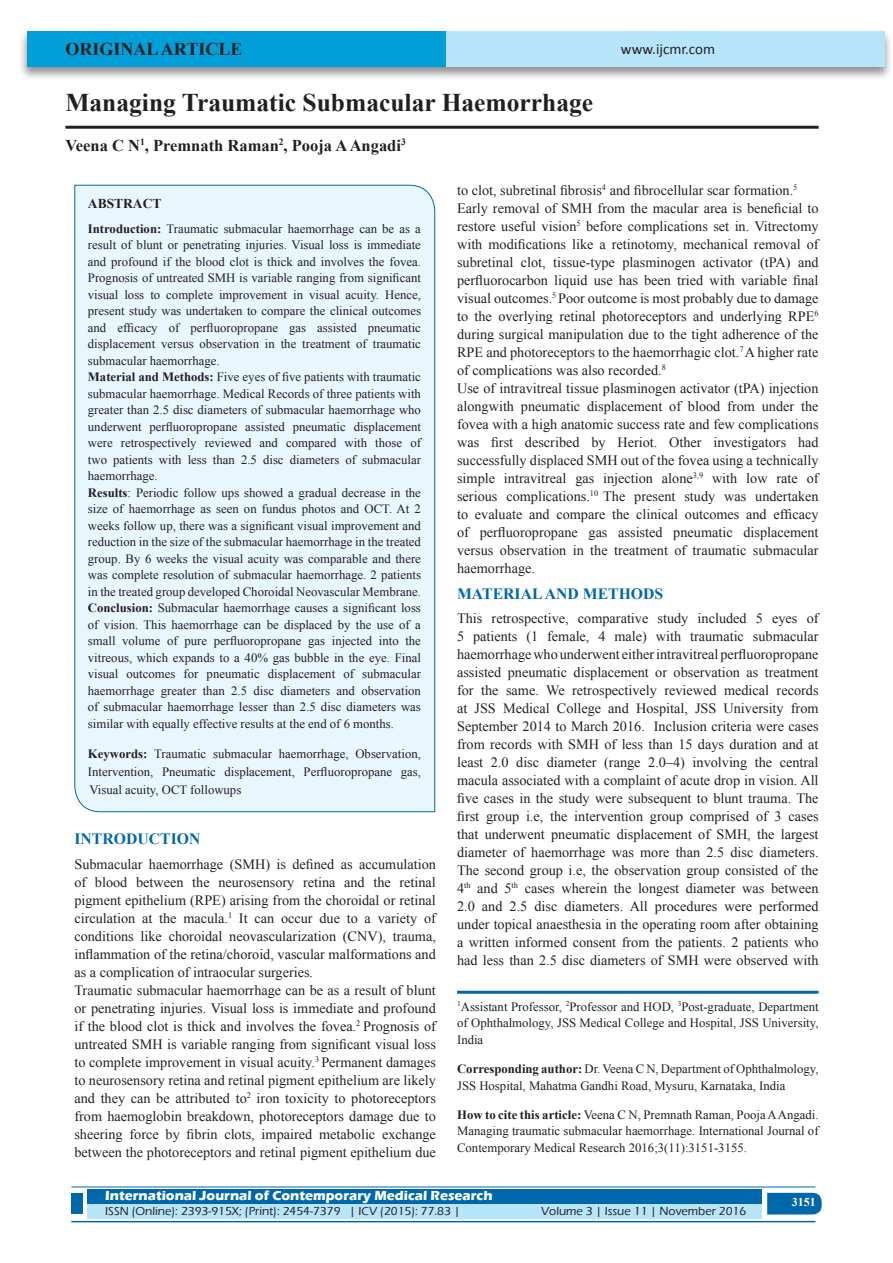
<style>
.page{position:relative;width:893px;height:1263px;background:#fff}
.page>*{position:absolute;margin:0;border:0;box-sizing:border-box;transform-origin:0 0}
.A_Title_New{font:700 25.5px "Times New Roman";color:#231f20}
.AT_new{font:700 18px "Times New Roman";color:#231f20}
.AU-New{font:700 16.5px "Times New Roman";color:#231f20}
.t1{font:700 15.75px "Times New Roman";color:#0067aa}
.t2{font:15px "Calibri";color:#231f20}
.TX_New{font:14.25px/18px "Times New Roman";color:#231f20;text-align:justify}
.t3{font:700 13.5px "Eras ITC";color:#fff}
.t4{font:700 13.5px "Times New Roman";color:#231f20}
.HTC_new{font:12.75px/16.5px "Times New Roman";color:#231f20;text-align:justify}
.Affi_New{font:12.75px/16.5px "Times New Roman";color:#231f20;text-align:justify}
.Corresponding{font:12.75px/16.5px "Times New Roman";color:#231f20}
.t5{font:500 12px "Eras ITC";color:#231f20}
.t6{font:700 12px "Times New Roman";color:#fff}
.s1{font-weight:700}
</style>
<div class="page">
<div style="left:19px;top:29px;width:874px;height:52px;background:#231f20;opacity:.5"></div>
<div style="left:27px;top:31px;width:858px;height:35px;background:#b6e4f9"></div>
<div style="left:27px;top:31px;width:419px;height:35px;background:#009fda"></div>
<div style="left:87px;top:1189px;width:674px;height:15px;background:#0067aa"></div>
<div style="left:87px;top:1204px;width:674px;height:15px;background:#b6e4f9"></div>
<svg style="left:767px;top:1193px;width:55px;height:21px"></svg>
<hr style="left:71px;top:1186px;width:744px;height:1px;background:#0067aa">
<hr style="left:71px;top:1221px;width:744px;height:1px;background:#0067aa">
<div style="left:71px;top:1193px;width:12px;height:21px;background:#0067aa"></div>
<hr style="left:65px;top:126px;width:754px;height:3px;background:#231f20">
<div style="left:74px;top:184px;width:361px;height:628px;background:#e8f6fd"></div>
<hr style="left:457px;top:991px;width:362px;height:3px;background:#0067aa">
<p class="AT_new" style="left:65px;top:36px;width:178px">ORIGINAL ARTICLE</p>
<p class="A_Title_New" style="left:65px;top:85px;width:529px">Managing Traumatic Submacular Haemorrhage</p>
<p class="AU-New" style="left:65px;top:134px;width:342px">Veena C N<sup>1</sup>, Premnath Raman<sup>2</sup>, Pooja A Angadi<sup>3</sup></p>
<p class="t2" style="left:621px;top:40px;width:96px">www.ijcmr.com</p>
<p class="t4" style="left:88px;top:194px;width:75px">ABSTRACT</p>
<p class="HTC_new" style="left:88px;top:220px;width:335px;text-align:left"><span class="s1">Introduction:</span> Traumatic submacular haemorrhage can be as a result of blunt or penetrating injuries. Visual loss is immediate and profound if the blood clot is thick and involves the fovea.<br>Prognosis of untreated SMH is variable ranging from significant visual loss to complete improvement in visual acuity. Hence, present study was undertaken to compare the clinical outcomes and efficacy of perfluoropropane gas assisted pneumatic displacement versus observation in the treatment of traumatic submacular haemorrhage.<br><span class="s1">Material and Methods:</span> Five eyes of five patients with traumatic submacular haemorrhage. Medical Records of three patients with greater than 2.5 disc diameters of submacular haemorrhage who underwent perfluoropropane assisted pneumatic displacement were retrospectively reviewed and compared with those of two patients with less than 2.5 disc diameters of submacular haemorrhage.<br><span class="s1">Results</span>: Periodic follow ups showed a gradual decrease in the size of haemorrhage as seen on fundus photos and OCT. At 2 weeks follow up, there was a significant visual improvement and reduction in the size of the submacular haemorrhage in the treated group. By 6 weeks the visual acuity was comparable and there was complete resolution of submacular haemorrhage. 2 patients in the treated group developed Choroidal Neovascular Membrane.<br><span class="s1">Conclusion:</span> Submacular haemorrhage causes a significant loss of vision. This haemorrhage can be displaced by the use of a small volume of pure perfluoropropane gas injected into the vitreous, which expands to a 40% gas bubble in the eye. Final visual outcomes for pneumatic displacement of submacular haemorrhage greater than 2.5 disc diameters and observation of submacular haemorrhage lesser than 2.5 disc diameters was similar with equally effective results at the end of 6 months.</p>
<p class="HTC_new" style="left:88px;top:745px;width:335px;line-height:18px"><span class="s1">Keywords:</span> Traumatic submacular haemorrhage, Observation, Intervention, Pneumatic displacement, Perfluoropropane gas, Visual acuity, OCT followups</p>
<h1 class="t1" style="left:74px;top:828px;width:127px">INTRODUCTION</h1>
<p class="TX_New" style="left:74px;top:855px;width:363px">Submacular haemorrhage (SMH) is defined as accumulation of blood between the neurosensory retina and the retinal pigment epithelium (RPE) arising from the choroidal or retinal circulation at the macula.<sup>1</sup> It can occur due to a variety of conditions like choroidal neovascularization (CNV), trauma, inflammation of the retina/choroid, vascular malformations and as a complication of intraocular surgeries.</p>
<p class="TX_New" style="left:74px;top:981px;width:363px">Traumatic submacular haemorrhage can be as a result of blunt or penetrating injuries. Visual loss is immediate and profound if the blood clot is thick and involves the fovea.<sup>2</sup> Prognosis of untreated SMH is variable ranging from significant visual loss to complete improvement in visual acuity.<sup>3</sup> Permanent damages to neurosensory retina and retinal pigment epithelium are likely and they can be attributed to<sup>2</sup> iron toxicity to photoreceptors from haemoglobin breakdown, photoreceptors damage due to sheering force by fibrin clots, impaired metabolic exchange between the photoreceptors and retinal pigment epithelium due</p>
<p class="TX_New" style="left:457px;top:181px;width:342px">to clot, subretinal fibrosis<sup>4</sup> and fibrocellular scar formation.<sup>5</sup></p>
<p class="TX_New" style="left:457px;top:199px;width:363px">Early removal of SMH from the macular area is beneficial to restore useful vision<sup>5</sup> before complications set in. Vitrectomy with modifications like a retinotomy, mechanical removal of subretinal clot, tissue-type plasminogen activator (tPA) and perfluorocarbon liquid use has been tried with variable final visual outcomes.<sup>5</sup> Poor outcome is most probably due to damage to the overlying retinal photoreceptors and underlying RPE<sup>6 </sup>during surgical manipulation due to the tight adherence of the RPE and photoreceptors to the haemorrhagic clot.<sup>7</sup> A higher rate of complications was also recorded.<sup>8</sup></p>
<p class="TX_New" style="left:457px;top:379px;width:363px">Use of intravitreal tissue plasminogen activator (tPA) injection alongwith pneumatic displacement of blood from under the fovea with a high anatomic success rate and few complications was first described by Heriot. Other investigators had successfully displaced SMH out of the fovea using a technically simple intravitreal gas injection alone<sup>3,9</sup> with low rate of serious complications.<sup>10</sup> The present study was undertaken to evaluate and compare the clinical outcomes and efficacy of perfluoropropane gas assisted pneumatic displacement versus observation in the treatment of traumatic submacular haemorrhage.</p>
<h1 class="t1" style="left:457px;top:582px;width:208px">MATERIAL AND METHODS</h1>
<p class="TX_New" style="left:457px;top:609px;width:363px">This retrospective, comparative study included 5 eyes of 5 patients (1 female, 4 male) with traumatic submacular haemorrhage who underwent either intravitreal perfluoropropane assisted pneumatic displacement or observation as treatment for the same. We retrospectively reviewed medical records at JSS Medical College and Hospital, JSS University from September 2014 to March 2016. Inclusion criteria were cases from records with SMH of less than 15 days duration and at least 2.0 disc diameter (range 2.0–4) involving the central macula associated with a complaint of acute drop in vision. All five cases in the study were subsequent to blunt trauma. The first group i.e, the intervention group comprised of 3 cases that underwent pneumatic displacement of SMH, the largest diameter of haemorrhage was more than 2.5 disc diameters.<br>The second group i.e, the observation group consisted of the 4<sup>th</sup> and 5<sup>th</sup> cases wherein the longest diameter was between 2.0 and 2.5 disc diameters. All procedures were performed under topical anaesthesia in the operating room after obtaining a written informed consent from the patients. 2 patients who had less than 2.5 disc diameters of SMH were observed with</p>
<p class="Affi_New" style="left:457px;top:998px;width:363px"><sup>1</sup>Assistant Professor, <sup>2</sup>Professor and HOD, <sup>3</sup>Post-graduate, Department of Ophthalmology, JSS Medical College and Hospital, JSS University, India</p>
<p class="Corresponding" style="left:457px;top:1060px;width:363px"><span class="s1">Corresponding author:</span> Dr. Veena C N, Department of Ophthalmology,<br>JSS Hospital, Mahatma Gandhi Road, Mysuru, Karnataka, India</p>
<p class="HTC_new" style="left:457px;top:1106px;width:363px"><span class="s1">How to cite this article:</span> Veena C N, Premnath Raman, Pooja A Angadi.<br>Managing traumatic submacular haemorrhage. International Journal of Contemporary Medical Research 2016;3(11):3151-3155.</p>
<p class="t3" style="left:105px;top:1188px;width:389px">International Journal of Contemporary Medical Research</p>
<p class="t5" style="left:105px;top:1204px;width:356px">ISSN (Online): 2393-915X; (Print): 2454-7379 | ICV (2015): 77.83 |</p>
<p class="t5" style="left:541px;top:1204px;width:207px">Volume 3 | Issue 11 | November 2016</p>
<h4 class="t6" style="left:792px;top:1194px;width:25px">3151</h4>
</div>
